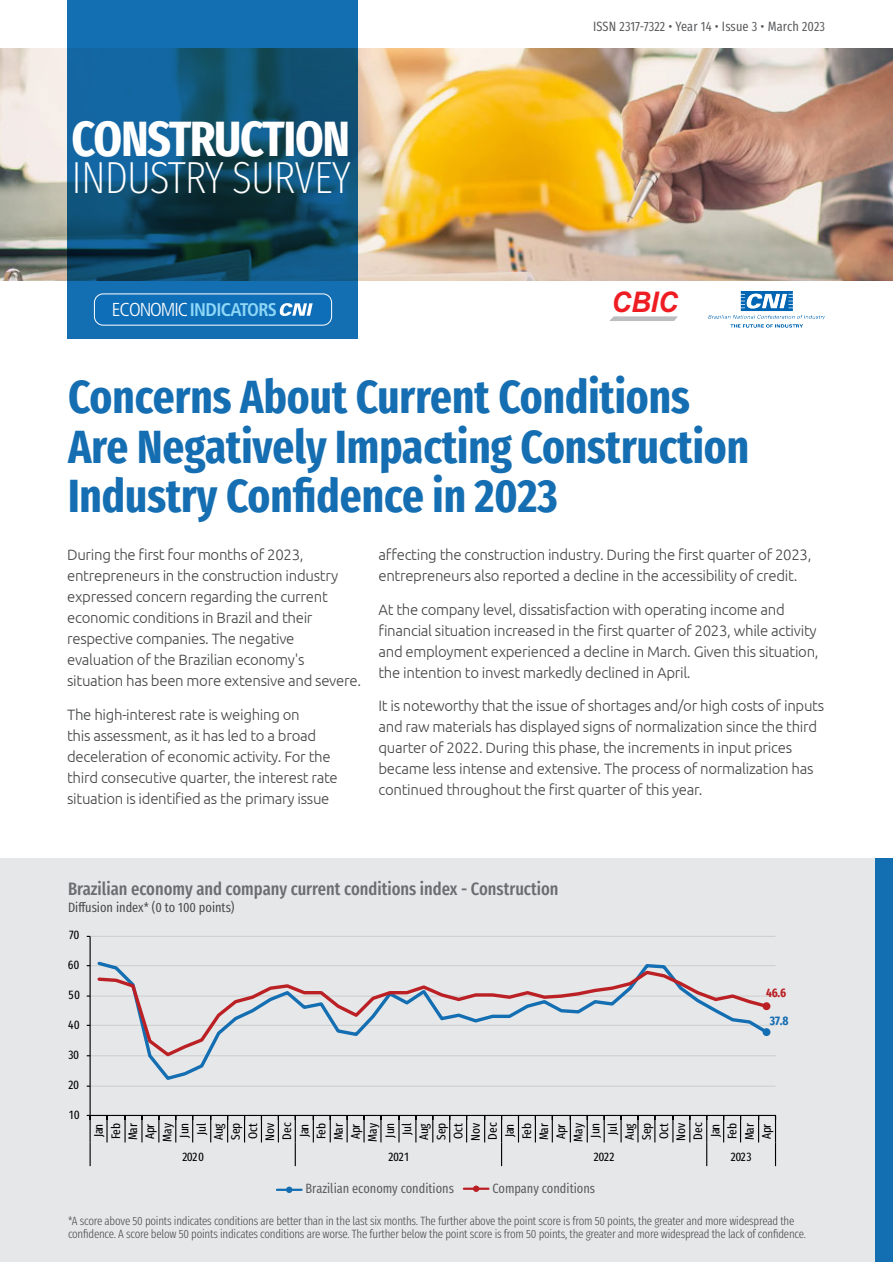
<style>
.page{position:relative;width:893px;height:1263px;background:#fff}
.page>*{position:absolute;margin:0;border:0;box-sizing:border-box;transform-origin:0 0}
.t1{font:700 49.5px "Fira Sans Compressed";letter-spacing:-.02em;color:#fff}
.TITULO_principal{font:700 46.5px/49.5px "Fira Sans Compressed";color:#156eb1}
.t2{font:200 45px "Fira Sans Compressed";letter-spacing:-.02em;color:#fff}
.t3{font:italic 700 28.5px "Arial Narrow";color:#ee1d23;scale:1.16 1}
.t4{font:700 condensed 18.3px "Frutiger LT Pro";letter-spacing:-.035em;color:#8dd7f7}
.GRA_TAB_-Título_cinz{font:500 18px "Fira Sans Compressed";color:#6c6d70}
.TEXTO_corrido{font:300 15px/21px "Ubuntu";letter-spacing:-.02em;color:#454647}
.t5{font:15px "Fira Sans Compressed";color:#454647}
.inGRA_legendas{font:13.5px "Fira Sans Compressed";color:#57585a}
.Cabeçalho_topo_págs{font:13.5px "Fira Sans Compressed";letter-spacing:.01em;color:#57585a}
.GRA_TAB_-_Subtítulo{font:13.5px "Fira Sans Compressed";color:#454647}
.t6{font:12.45px/17.1px "Fira Sans Compressed";letter-spacing:-.025em;color:#000001;text-align:center}
.t7{font:700 12.45px "Fira Sans Compressed";color:#146eb2}
.t8{font:700 12.45px "Fira Sans Compressed";color:#ba2024}
.GRA_TAB_-_NOTAS{font:300 12px/13.5px "Fira Sans Compressed";letter-spacing:-.02em;color:#454647}
.s1{font-weight:300;font-size:18.75px;color:#fff}
</style>
<div class="page">
<img style="left:0;top:49px;width:893px;height:232px">
<svg style="left:68px;top:0;width:290px;height:338px;background:#105681"></svg>
<div style="left:0;top:858px;width:893px;height:404px;background:#e6e7e9"></div>
<div style="left:876px;top:858px;width:17px;height:403px;background:#146eb2"></div>
<svg style="left:609px;top:316px;width:69px;height:5px"></svg>
<div style="left:94px;top:294px;width:238px;height:31px;background:#0f6eb8;border-radius:9px"></div>
<div style="left:94px;top:293px;width:238px;height:33px;border:1px solid #fff;border-radius:9px"></div>
<svg style="left:279px;top:303px;width:34px;height:13px"></svg>
<img style="left:709px;top:291px;width:116px;height:36px">
<hr style="left:90px;top:1085px;width:685px;height:2px;background:#cfd1d0">
<hr style="left:90px;top:1055px;width:685px;height:1px;background:#cfd1d0">
<hr style="left:90px;top:1025px;width:685px;height:1px;background:#cfd1d0">
<hr style="left:90px;top:995px;width:685px;height:2px;background:#cfd1d0">
<hr style="left:90px;top:965px;width:685px;height:1px;background:#cfd1d0">
<hr style="left:90px;top:936px;width:685px;height:1px;background:#cfd1d0">
<hr style="left:90px;top:936px;width:1px;height:179px;background:#000001">
<hr style="left:90px;top:1115px;width:685px;height:1px;background:#000001">
<hr style="left:106px;top:1115px;width:2px;height:27px;background:#000001">
<hr style="left:124px;top:1115px;width:2px;height:27px;background:#000001">
<hr style="left:141px;top:1115px;width:2px;height:27px;background:#000001">
<svg style="left:158px;top:1116px;width:1px;height:26px"></svg>
<svg style="left:175px;top:1116px;width:1px;height:26px"></svg>
<svg style="left:192px;top:1116px;width:1px;height:26px"></svg>
<svg style="left:210px;top:1116px;width:1px;height:26px"></svg>
<svg style="left:227px;top:1116px;width:1px;height:26px"></svg>
<svg style="left:244px;top:1116px;width:1px;height:26px"></svg>
<svg style="left:261px;top:1116px;width:1px;height:26px"></svg>
<svg style="left:278px;top:1116px;width:1px;height:26px"></svg>
<svg style="left:313px;top:1116px;width:1px;height:26px"></svg>
<svg style="left:330px;top:1116px;width:1px;height:26px"></svg>
<svg style="left:347px;top:1116px;width:1px;height:26px"></svg>
<hr style="left:363px;top:1115px;width:2px;height:27px;background:#000001">
<svg style="left:380px;top:1116px;width:1px;height:26px"></svg>
<hr style="left:398px;top:1115px;width:2px;height:27px;background:#000001">
<svg style="left:415px;top:1116px;width:1px;height:26px"></svg>
<svg style="left:432px;top:1116px;width:1px;height:26px"></svg>
<svg style="left:449px;top:1116px;width:1px;height:26px"></svg>
<svg style="left:466px;top:1116px;width:1px;height:26px"></svg>
<svg style="left:484px;top:1116px;width:1px;height:26px"></svg>
<svg style="left:518px;top:1116px;width:1px;height:26px"></svg>
<svg style="left:535px;top:1116px;width:1px;height:26px"></svg>
<svg style="left:552px;top:1116px;width:1px;height:26px"></svg>
<svg style="left:570px;top:1116px;width:1px;height:26px"></svg>
<svg style="left:587px;top:1116px;width:1px;height:26px"></svg>
<svg style="left:604px;top:1116px;width:1px;height:26px"></svg>
<hr style="left:620px;top:1115px;width:2px;height:27px;background:#000001">
<svg style="left:637px;top:1116px;width:1px;height:26px"></svg>
<svg style="left:654px;top:1116px;width:1px;height:26px"></svg>
<svg style="left:672px;top:1116px;width:1px;height:26px"></svg>
<svg style="left:689px;top:1116px;width:1px;height:26px"></svg>
<svg style="left:723px;top:1116px;width:1px;height:26px"></svg>
<svg style="left:740px;top:1116px;width:1px;height:26px"></svg>
<svg style="left:758px;top:1116px;width:1px;height:26px"></svg>
<svg style="left:87px;top:1115px;width:4px;height:51px"></svg>
<svg style="left:295px;top:1116px;width:1px;height:50px"></svg>
<svg style="left:501px;top:1116px;width:1px;height:50px"></svg>
<svg style="left:706px;top:1116px;width:1px;height:50px"></svg>
<svg style="left:775px;top:1115px;width:1px;height:51px"></svg>
<svg style="left:95px;top:961px;width:573px;height:119px"></svg>
<svg style="left:96px;top:969px;width:675px;height:89px"></svg>
<div style="left:762px;top:1002px;width:8px;height:8px;background:#ba2024;border-radius:50%"></div>
<hr style="left:277px;top:1189px;width:25px;height:2px;background:#146eb2">
<div style="left:286px;top:1186px;width:6px;height:7px;background:#146eb2;border-radius:50%"></div>
<hr style="left:464px;top:1187px;width:24px;height:3px;background:#ba1f24">
<div style="left:473px;top:1185px;width:6px;height:7px;background:#ba1f24;border-radius:50%"></div>
<p class="t1" style="left:72px;top:97px;width:280px">CONSTRUCTION</p>
<p class="t2" style="left:72px;top:146px;width:281px">INDUSTRY SURVEY</p>
<p class="t4" style="left:112px;top:299px;width:167px"><span class="s1">ECONOMIC</span>INDICATORS</p>
<p class="Cabeçalho_topo_págs" style="left:593px;top:16px;width:233px">ISSN 2317-7322 • Year 14 • Issue 3 • March 2023</p>
<p class="t3" style="left:612px;top:286px;width:59px">CBIC</p>
<p class="TITULO_principal" style="left:68px;top:369px;width:683px">Concerns About Current Conditions<br>Are Negatively Impacting Construction<br>Industry Confidence in 2023</p>
<p class="TEXTO_corrido" style="left:378px;top:544px;width:434px">affecting the construction industry. During the first quarter of 2023, entrepreneurs also reported a decline in the accessibility of credit.</p>
<p class="TEXTO_corrido" style="left:378px;top:598px;width:442px">At the company level, dissatisfaction with operating income and financial situation increased in the first quarter of 2023, while activity and employment experienced a decline in March. Given this situation, the intention to invest markedly declined in April.</p>
<p class="TEXTO_corrido" style="left:378px;top:695px;width:447px">It is noteworthy that the issue of shortages and/or high costs of inputs and raw materials has displayed signs of normalization since the third quarter of 2022. During this phase, the increments in input prices became less intense and extensive. The process of normalization has continued throughout the first quarter of this year.</p>
<p class="TEXTO_corrido" style="left:67px;top:544px;width:295px">During the first four months of 2023, entrepreneurs in the construction industry expressed concern regarding the current economic conditions in Brazil and their respective companies. The negative evaluation of the Brazilian economy's situation has been more extensive and severe.</p>
<p class="TEXTO_corrido" style="left:67px;top:703px;width:272px">The high-interest rate is weighing on<br>this assessment, as it has led to a broad deceleration of economic activity. For the third consecutive quarter, the interest rate situation is identified as the primary issue</p>
<p class="GRA_TAB_-Título_cinz" style="left:68px;top:875px;width:492px">Brazilian economy and company current conditions index - Construction</p>
<p class="GRA_TAB_-_Subtítulo" style="left:68px;top:897px;width:168px">Diffusion index* (0 to 100 points)</p>
<p class="t6" style="left:69px;top:926px;width:12px">70</p>
<p class="t6" style="left:68px;top:956px;width:13px">60</p>
<p class="t6" style="left:68px;top:986px;width:13px">50</p>
<p class="t6" style="left:68px;top:1016px;width:13px">40</p>
<p class="t6" style="left:69px;top:1046px;width:12px">30</p>
<p class="t6" style="left:69px;top:1076px;width:12px">20</p>
<p class="t6" style="left:69px;top:1106px;width:12px">10</p>
<p class="t8" style="left:766px;top:982px;width:22px">46.6</p>
<p class="t7" style="left:770px;top:1010px;width:20px">37.8</p>
<p class="t6" style="left:90px;top:1141px;width:21px;rotate:-90deg">Jan<br>Feb<br>Mar<br>Apr<br>May<br>Jun<br>Jul<br>Aug<br>Sep<br>Oct<br>Nov<br>Dec<br>Jan<br>Feb<br>Mar<br>Apr<br>May<br>Jun<br>Jul<br>Aug<br>Sep<br>Oct<br>Nov<br>Dec<br>Jan<br>Feb<br>Mar<br>Apr<br>May<br>Jun<br>Jul<br>Aug<br>Sep<br>Oct<br>Nov<br>Dec<br>Jan<br>Feb<br>Mar<br>Apr</p>
<p class="t6" style="left:182px;top:1148px;width:23px">2020</p>
<p class="t6" style="left:389px;top:1148px;width:22px">2021</p>
<p class="t6" style="left:594px;top:1148px;width:22px">2022</p>
<p class="t6" style="left:731px;top:1148px;width:22px">2023</p>
<p class="inGRA_legendas" style="left:306px;top:1178px;width:150px">Brazilian economy conditions</p>
<p class="inGRA_legendas" style="left:492px;top:1178px;width:104px">Company conditions</p>
<p class="GRA_TAB_-_NOTAS" style="left:68px;top:1213px;width:739px">*A score above 50 points indicates conditions are better than in the last six months. The further above the point score is from 50 points, the greater and more widespread the confidence. A score below 50 points indicates conditions are worse. The further below the point score is from 50 points, the greater and more widespread the lack of confidence.</p>
<p class="t5" style="left:444px;top:1221px;width:7px">1</p>
</div>
